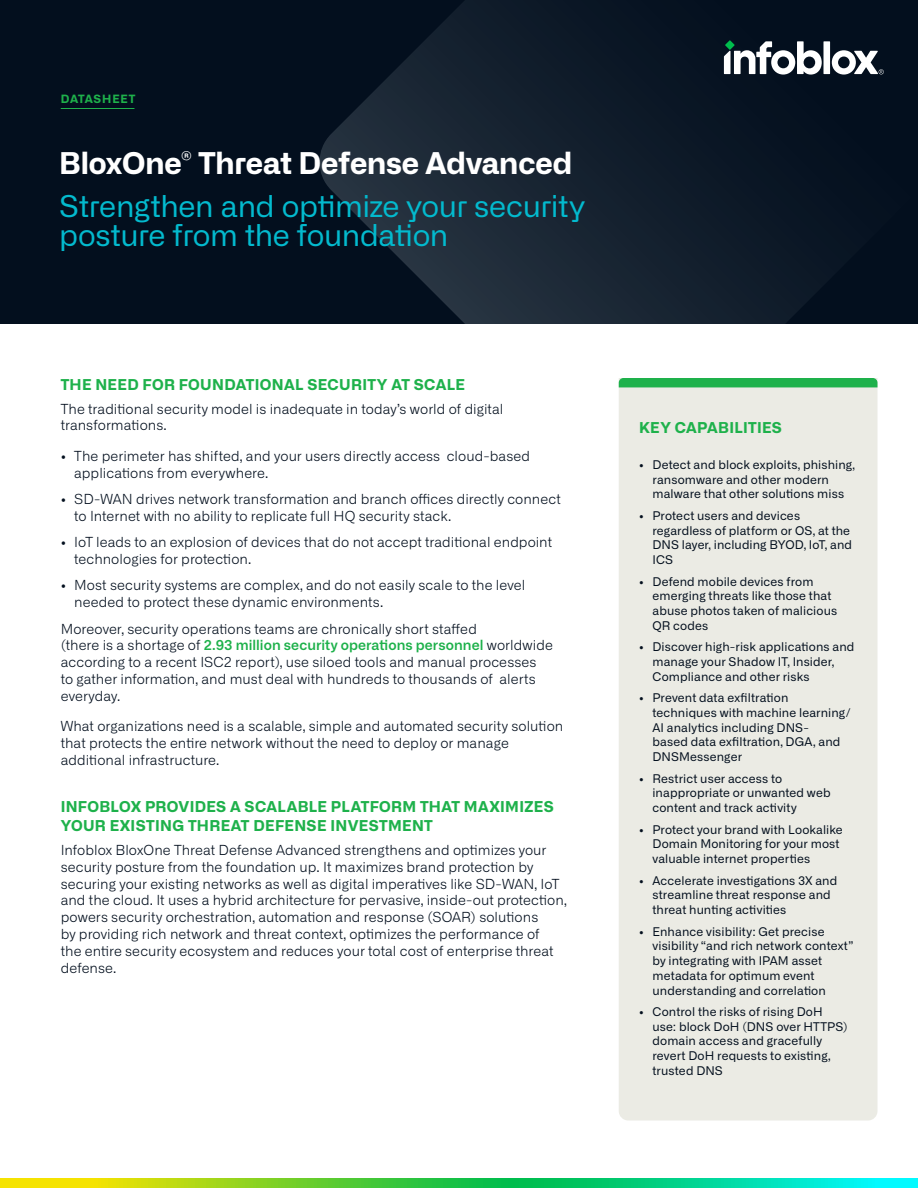
<style>
.page{position:relative;width:918px;height:1188px;background:#fff}
.page>*{position:absolute;margin:0;border:0;box-sizing:border-box;transform-origin:0 0}
.subtitle{font:30px/28.8px "Alliance No.2";letter-spacing:-.01em;color:#03bace}
.t1{font:700 30px "Alliance No.2";letter-spacing:-.005em;color:#fff}
.Heading_Level_1{font:700 15px/19.5px "Alliance No.2";letter-spacing:.02em;color:#1eb14b}
.Side-bar_header{font:700 15px "Alliance No.2";letter-spacing:.02em;color:#1eb14b}
.body_text{font:300 13.8px/16.8px "Alliance No.1";letter-spacing:.005em;color:#030f1e}
.t2{font:12px/14.7px "Alliance No.1";letter-spacing:.01em;color:#030f1e}
.t3{font:700 11.55px "Alliance No.2";letter-spacing:.065em;color:#1eb14b}
.s1{font-weight:600;color:#1eb14b}
</style>
<div class="page">
<div style="left:0;top:0;width:918px;height:324px;background:#030f1e"></div>
<svg style="left:319px;top:0;width:564px;height:324px"></svg>
<div style="left:823px;top:41px;width:7px;height:33px;background:#fff"></div>
<svg style="left:832px;top:50px;width:52px;height:24px"></svg>
<svg style="left:724px;top:41px;width:98px;height:33px"></svg>
<hr style="left:61px;top:108px;width:73px;height:1px;background:#1eb14b">
<svg style="left:0;top:1179px;width:918px;height:9px;background:#4dd55b"></svg>
<div style="left:619px;top:387px;width:259px;height:733px;background:#ebebe4"></div>
<div style="left:619px;top:378px;width:259px;height:9px;background:#1eb14b"></div>
<p class="t3" style="left:61px;top:91px;width:76px">DATASHEET</p>
<p class="t1" style="left:59px;top:144px;width:514px">BloxOne<sup>®</sup> Threat Defense Advanced</p>
<p class="subtitle" style="left:59px;top:192px;width:527px">Strengthen and optimize your security posture from the foundation</p>
<p class="Heading_Level_1" style="left:61px;top:375px;width:406px">THE NEED FOR FOUNDATIONAL SECURITY AT SCALE</p>
<p class="body_text" style="left:61px;top:400px;width:444px">The traditional security model is inadequate in today’s world of digital transformations.</p>
<p class="body_text" style="left:74px;top:447px;width:457px;text-indent:-14px">• The perimeter has shifted, and your users directly access cloud-based applications from everywhere.</p>
<p class="body_text" style="left:74px;top:491px;width:488px;text-indent:-14px">• SD-WAN drives network transformation and branch offices directly connect to Internet with no ability to replicate full HQ security stack.</p>
<p class="body_text" style="left:74px;top:534px;width:479px;text-indent:-14px">• IoT leads to an explosion of devices that do not accept traditional endpoint technologies for protection.</p>
<p class="body_text" style="left:74px;top:577px;width:453px;text-indent:-14px">• Most security systems are complex, and do not easily scale to the level needed to protect these dynamic environments.</p>
<p class="body_text" style="left:61px;top:620px;width:494px">Moreover, security operations teams are chronically short staffed<br>(there is a shortage of <span class="s1">2.93 million security operations personnel</span> worldwide according to a recent ISC2 report), use siloed tools and manual processes<br>to gather information, and must deal with hundreds to thousands of alerts everyday.</p>
<p class="body_text" style="left:61px;top:718px;width:504px">What organizations need is a scalable, simple and automated security solution that protects the entire network without the need to deploy or manage additional infrastructure.</p>
<p class="Heading_Level_1" style="left:61px;top:796px;width:495px">INFOBLOX PROVIDES A SCALABLE PLATFORM THAT MAXIMIZES<br>YOUR EXISTING THREAT DEFENSE INVESTMENT</p>
<p class="body_text" style="left:61px;top:841px;width:508px">Infoblox BloxOne Threat Defense Advanced strengthens and optimizes your security posture from the foundation up. It maximizes brand protection by securing your existing networks as well as digital imperatives like SD-WAN, IoT and the cloud. It uses a hybrid architecture for pervasive, inside-out protection, powers security orchestration, automation and response (SOAR) solutions<br>by providing rich network and threat context, optimizes the performance of<br>the entire security ecosystem and reduces your total cost of enterprise threat defense.</p>
<p class="Side-bar_header" style="left:639px;top:418px;width:144px">KEY CAPABILITIES</p>
<p class="t2" style="left:652px;top:457px;width:204px;text-indent:-14px">• Detect and block exploits, phishing, ransomware and other modern malware that other solutions miss</p>
<p class="t2" style="left:652px;top:508px;width:201px;text-indent:-14px">• Protect users and devices regardless of platform or OS, at the<br>DNS layer, including BYOD, IoT, and<br>ICS</p>
<p class="t2" style="left:652px;top:574px;width:186px;text-indent:-14px">• Defend mobile devices from emerging threats like those that abuse photos taken of malicious<br>QR codes</p>
<p class="t2" style="left:652px;top:640px;width:203px;text-indent:-14px">• Discover high-risk applications and manage your Shadow IT, Insider,<br>Compliance and other risks</p>
<p class="t2" style="left:652px;top:691px;width:200px;text-indent:-14px">• Prevent data exfiltration techniques with machine learning/<br>AI analytics including DNS-<br>based data exfiltration, DGA, and<br>DNSMessenger</p>
<p class="t2" style="left:652px;top:771px;width:180px;text-indent:-14px">• Restrict user access to inappropriate or unwanted web content and track activity</p>
<p class="t2" style="left:652px;top:822px;width:192px;text-indent:-14px">• Protect your brand with Lookalike<br>Domain Monitoring for your most valuable internet properties</p>
<p class="t2" style="left:652px;top:873px;width:186px;text-indent:-14px">• Accelerate investigations 3X and streamline threat response and threat hunting activities</p>
<p class="t2" style="left:652px;top:924px;width:202px;text-indent:-14px">• Enhance visibility: Get precise visibility “and rich network context” by integrating with IPAM asset metadata for optimum event understanding and correlation</p>
<p class="t2" style="left:652px;top:1004px;width:197px;text-indent:-14px">• Control the risks of rising DoH use: block DoH (DNS over HTTPS) domain access and gracefully revert DoH requests to existing, trusted DNS</p>
</div>
